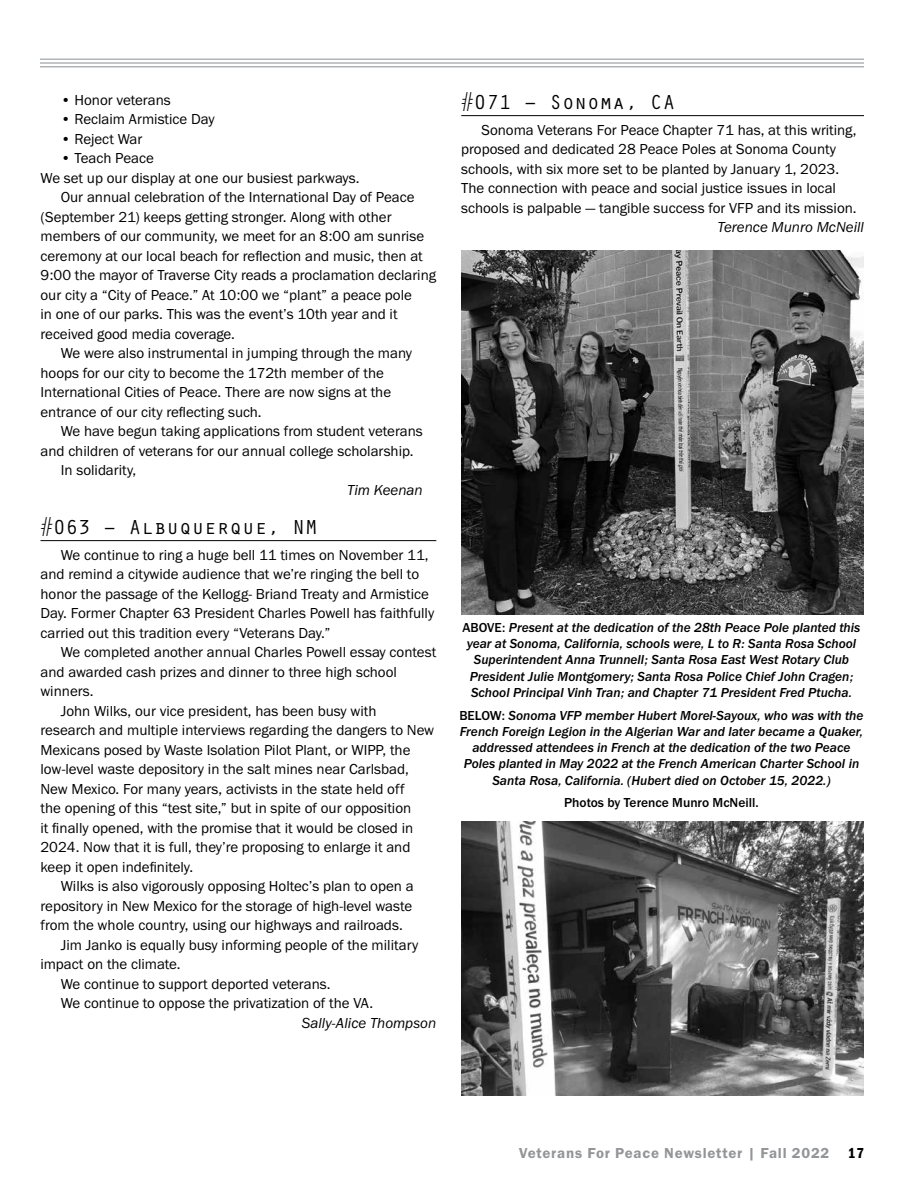
<style>
.page{position:relative;width:918px;height:1188px;background:#fff}
.page>*{position:absolute;margin:0;border:0;box-sizing:border-box;transform-origin:0 0}
.t1{font:21px "Orator Std";color:#000}
.t2{font:15px/19.5px "Franklin Gothic URW Boo";color:#000}
.t3{font:15px "Franklin Gothic URW Boo Ita";color:#000}
.t4{font:15px "Franklin Gothic URW Dem";letter-spacing:.05em;color:#939598}
.t5{font:13.5px/16.2px "Franklin Gothic URW Med Ita";color:#000;text-align:center}
.t6{font:500 13.5px "Franklin Gothic URW";color:#000}
.s1{font-family:"Franklin Gothic URW";font-weight:500}
.s2{font-family:"Franklin Gothic URW Con Dem";color:#000}
</style>
<div class="page">
<hr style="left:0;top:58px;width:864px;height:2px;background:#b1b4b6">
<hr style="left:0;top:62px;width:864px;height:2px;background:#b1b4b6">
<hr style="left:0;top:66px;width:864px;height:2px;background:#b1b4b6">
<div style="left:0;top:48px;width:40px;height:46px;background:#fff"></div>
<hr style="left:40px;top:540px;width:396px;height:1px;background:#000">
<hr style="left:461px;top:115px;width:403px;height:1px;background:#000">
<img style="left:461px;top:822px;width:403px;height:274px">
<img style="left:461px;top:250px;width:403px;height:365px">
<p class="t2" style="left:61px;top:89px;width:112px">• Honor veterans</p>
<p class="t2" style="left:61px;top:109px;width:155px">• Reclaim Armistice Day</p>
<p class="t2" style="left:61px;top:128px;width:83px">• Reject War</p>
<p class="t2" style="left:61px;top:148px;width:95px">• Teach Peace</p>
<p class="t2" style="left:40px;top:167px;width:321px">We set up our display at one our busiest parkways.</p>
<p class="t2" style="left:61px;top:187px;width:355px">Our annual celebration of the International Day of Peace</p>
<p class="t2" style="left:40px;top:206px;width:353px">(September 21) keeps getting stronger. Along with other</p>
<p class="t2" style="left:40px;top:226px;width:385px">members of our community, we meet for an 8:00 am sunrise</p>
<p class="t2" style="left:40px;top:245px;width:384px">ceremony at our local beach for reflection and music, then at</p>
<p class="t2" style="left:40px;top:265px;width:397px">9:00 the mayor of Traverse City reads a proclamation declaring</p>
<p class="t2" style="left:40px;top:284px;width:373px">our city a “City of Peace.” At 10:00 we “plant” a peace pole</p>
<p class="t2" style="left:40px;top:304px;width:359px">in one of our parks. This was the event’s 10th year and it</p>
<p class="t2" style="left:40px;top:323px;width:196px">received good media coverage.</p>
<p class="t2" style="left:61px;top:343px;width:353px">We were also instrumental in jumping through the many</p>
<p class="t2" style="left:40px;top:362px;width:345px">hoops for our city to become the 172th member of the</p>
<p class="t2" style="left:40px;top:382px;width:352px">International Cities of Peace. There are now signs at the</p>
<p class="t2" style="left:40px;top:401px;width:223px">entrance of our city reflecting such.</p>
<p class="t2" style="left:61px;top:421px;width:364px">We have begun taking applications from student veterans</p>
<p class="t2" style="left:40px;top:440px;width:375px">and children of veterans for our annual college scholarship.</p>
<p class="t2" style="left:61px;top:460px;width:77px">In solidarity,</p>
<p class="t3" style="left:347px;top:480px;width:77px">Tim Keenan</p>
<h1 class="t1" style="left:40px;top:512px;width:279px">#063 – Albuquerque, NM</h1>
<p class="t2" style="left:40px;top:545px;width:395px;text-indent:20px">We continue to ring a huge bell 11 times on November 11, and remind a citywide audience that we’re ringing the bell to honor the passage of the Kellogg- Briand Treaty and Armistice Day. Former Chapter 63 President Charles Powell has faithfully carried out this tradition every “Veterans Day.”</p>
<p class="t2" style="left:61px;top:642px;width:377px">We completed another annual Charles Powell essay contest</p>
<p class="t2" style="left:40px;top:662px;width:358px">and awarded cash prizes and dinner to three high school</p>
<p class="t2" style="left:40px;top:681px;width:55px">winners.</p>
<p class="t2" style="left:61px;top:701px;width:317px">John Wilks, our vice president, has been busy with</p>
<p class="t2" style="left:40px;top:720px;width:395px">research and multiple interviews regarding the dangers to New</p>
<p class="t2" style="left:40px;top:740px;width:372px">Mexicans posed by Waste Isolation Pilot Plant, or WIPP, the</p>
<p class="t2" style="left:40px;top:759px;width:370px">low-level waste depository in the salt mines near Carlsbad,</p>
<p class="t2" style="left:40px;top:779px;width:366px">New Mexico. For many years, activists in the state held off</p>
<p class="t2" style="left:40px;top:798px;width:372px">the opening of this “test site,” but in spite of our opposition</p>
<p class="t2" style="left:40px;top:818px;width:374px">it finally opened, with the promise that it would be closed in</p>
<p class="t2" style="left:40px;top:837px;width:372px">2024. Now that it is full, they’re proposing to enlarge it and</p>
<p class="t2" style="left:40px;top:857px;width:154px">keep it open indefinitely.</p>
<p class="t2" style="left:61px;top:876px;width:354px">Wilks is also vigorously opposing Holtec’s plan to open a</p>
<p class="t2" style="left:40px;top:896px;width:373px">repository in New Mexico for the storage of high-level waste</p>
<p class="t2" style="left:40px;top:915px;width:364px">from the whole country, using our highways and railroads.</p>
<p class="t2" style="left:61px;top:935px;width:359px">Jim Janko is equally busy informing people of the military</p>
<p class="t2" style="left:40px;top:954px;width:142px">impact on the climate.</p>
<p class="t2" style="left:61px;top:974px;width:271px">We continue to support deported veterans.</p>
<p class="t2" style="left:61px;top:993px;width:314px">We continue to oppose the privatization of the VA.</p>
<p class="t3" style="left:302px;top:1013px;width:136px">Sally-Alice Thompson</p>
<h1 class="t1" style="left:461px;top:87px;width:216px">#071 – Sonoma, CA</h1>
<p class="t2" style="left:461px;top:120px;width:397px;text-indent:20px">Sonoma Veterans For Peace Chapter 71 has, at this writing, proposed and dedicated 28 Peace Poles at Sonoma County schools, with six more set to be planted by January 1, 2023.<br>The connection with peace and social justice issues in local schools is palpable — tangible success for VFP and its mission.</p>
<p class="t3" style="left:718px;top:218px;width:148px">Terence Munro McNeill</p>
<p class="t5" style="left:463px;top:619px;width:399px"><span class="s1">ABOVE:</span> Present at the dedication of the 28th Peace Pole planted this year at Sonoma, California, schools were, L to R: Santa Rosa School Superintendent Anna Trunnell; Santa Rosa East West Rotary Club President Julie Montgomery; Santa Rosa Police Chief John Cragen; School Principal Vinh Tran; and Chapter 71 President Fred Ptucha.</p>
<p class="t5" style="left:459px;top:707px;width:406px"><span class="s1">BELOW:</span> Sonoma VFP member Hubert Morel-Sayoux, who was with the French Foreign Legion in the Algerian War and later became a Quaker, addressed attendees in French at the dedication of the two Peace Poles planted in May 2022 at the French American Charter School in Santa Rosa, California. (Hubert died on October 15, 2022.)</p>
<p class="t6" style="left:564px;top:795px;width:196px">Photos by Terence Munro McNeill.</p>
<p class="t4" style="left:519px;top:1143px;width:346px">Veterans For Peace Newsletter | Fall 2022 <span class="s2">17</span></p>
</div>
